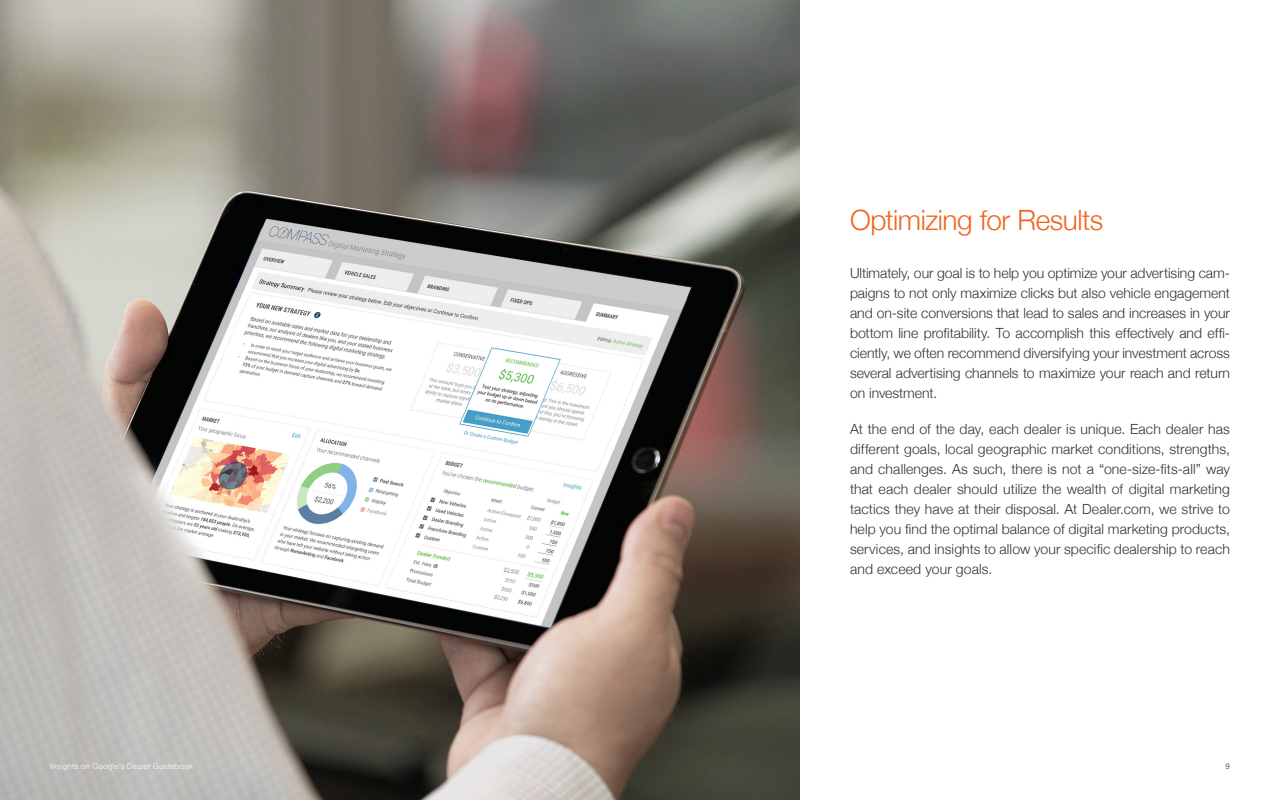
<style>
.page{position:relative;width:1280px;height:800px;background:#fff}
.page>*{position:absolute;margin:0;border:0;box-sizing:border-box;transform-origin:0 0}
.t1{font:300 28px "Helvetica Neue";letter-spacing:-.015em;color:#f06522}
.t2{font:300 14px/20px "Helvetica Neue";color:#323232;text-align:justify}
.t3{font:8px "Helvetica Neue";letter-spacing:.015em;color:#fff}
.t4{font:8px "Helvetica Neue";color:#646464}
</style>
<div class="page">
<img style="left:0;top:0;width:800px;height:800px">
<h1 class="t1" style="left:850px;top:197px;width:255px">Optimizing for Results</h1>
<p class="t2" style="left:850px;top:262px;width:382px">Ultimately, our goal is to help you optimize your advertising cam&shy;paigns to not only maximize clicks but also vehicle engagement and on-site conversions that lead to sales and increases in your bottom line profitability. To accomplish this effectively and effi&shy;ciently, we often recommend diversifying your investment across several advertising channels to maximize your reach and return on investment.</p>
<p class="t2" style="left:850px;top:418px;width:382px">At the end of the day, each dealer is unique. Each dealer has different goals, local geographic market conditions, strengths, and challenges. As such, there is not a “one-size-fits-all” way that each dealer should utilize the wealth of digital marketing tactics they have at their disposal. At Dealer.com, we strive to help you find the optimal balance of digital marketing products, services, and insights to allow your specific dealership to reach and exceed your goals.</p>
<p class="t3" style="left:50px;top:760px;width:145px">Insights on Google’s Dealer Guidebook</p>
<p class="t4" style="left:1226px;top:760px;width:6px">9</p>
</div>
